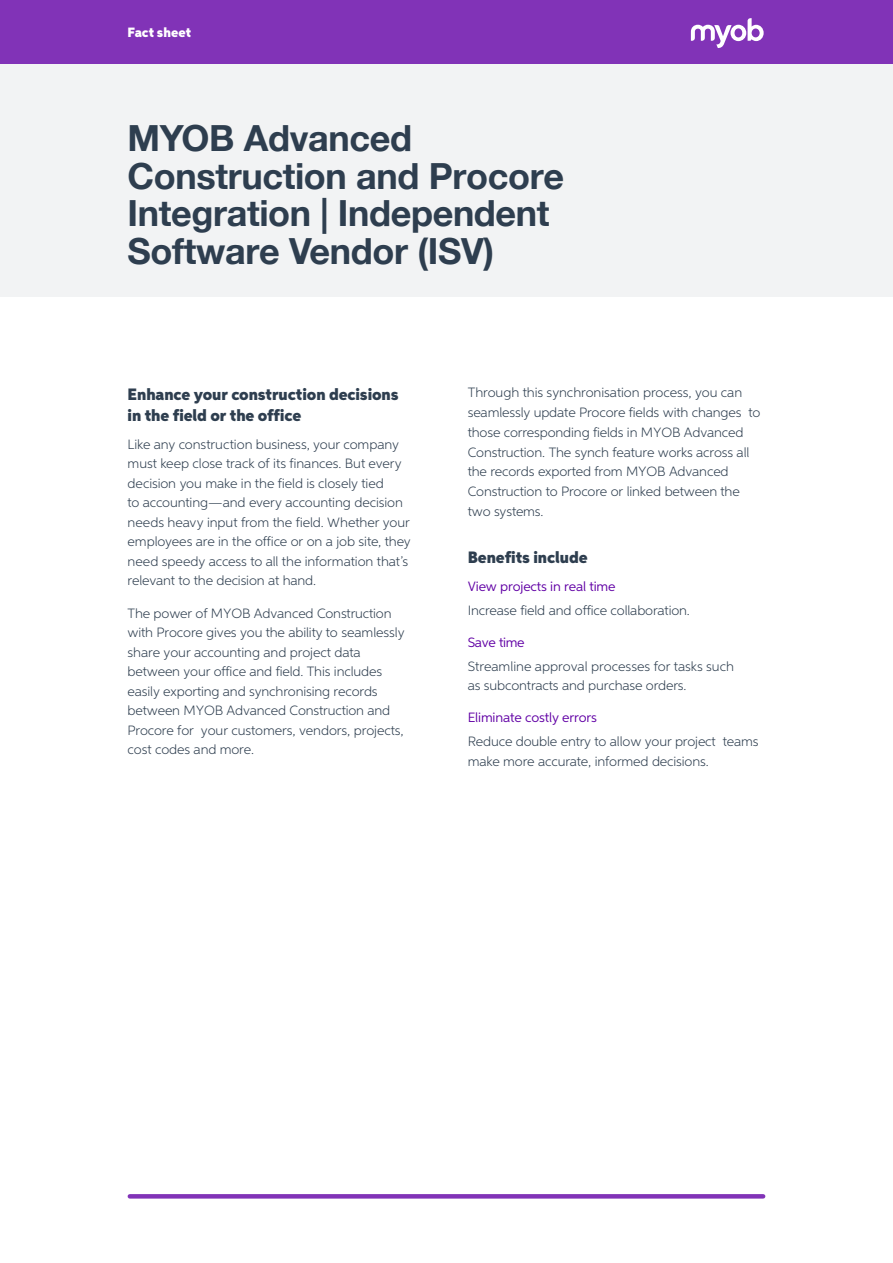
<style>
.page{position:relative;width:893px;height:1263px;background:#fff}
.page>*{position:absolute;margin:0;border:0;box-sizing:border-box;transform-origin:0 0}
.t1{font:700 36px/37.5px "Helvetica Neue";letter-spacing:-.01em;color:#2e3e4f}
.t2{font:900 16.5px/21px "Neutro MYOB";letter-spacing:-.005em;color:#2e3e4f}
.t3{font:300 13.5px/19.5px "Neutro MYOB";letter-spacing:-.01em;color:#2e3e4f}
.t4{font:13.5px "Neutro MYOB";letter-spacing:-.01em;color:#6100a5}
.t5{font:900 13.5px "Neutro MYOB";color:#fff}
</style>
<div class="page">
<div style="left:0;top:0;width:893px;height:64px;background:#8133b7"></div>
<svg style="left:691px;top:18px;width:73px;height:30px"></svg>
<div style="left:0;top:64px;width:893px;height:232px;background:#f2f3f4"></div>
<svg style="left:130px;top:1194px;width:633px;height:4px;fill:#8133b7"></svg>
<p class="t5" style="left:128px;top:24px;width:65px">Fact sheet</p>
<h1 class="t1" style="left:128px;top:120px;width:438px">MYOB Advanced<br>Construction and Procore<br>Integration | Independent<br>Software Vendor (ISV)</h1>
<p class="t2" style="left:128px;top:384px;width:272px">Enhance your construction decisions in the field or the office</p>
<p class="t3" style="left:128px;top:434px;width:285px">Like any construction business, your company must keep close track of its finances. But every decision you make in the field is closely tied<br>to accounting—and every accounting decision needs heavy input from the field. Whether your employees are in the office or on a job site, they need speedy access to all the information that’s relevant to the decision at hand.</p>
<p class="t3" style="left:128px;top:603px;width:279px">The power of MYOB Advanced Construction with Procore gives you the ability to seamlessly share your accounting and project data between your office and field. This includes easily exporting and synchronising records between MYOB Advanced Construction and Procore for your customers, vendors, projects, cost codes and more.</p>
<p class="t3" style="left:468px;top:382px;width:294px">Through this synchronisation process, you can seamlessly update Procore fields with changes to those corresponding fields in MYOB Advanced Construction. The synch feature works across all the records exported from MYOB Advanced Construction to Procore or linked between the two systems.</p>
<p class="t2" style="left:468px;top:547px;width:121px">Benefits include</p>
<p class="t4" style="left:468px;top:578px;width:149px">View projects in real time</p>
<p class="t3" style="left:468px;top:600px;width:224px">Increase field and office collaboration.</p>
<p class="t4" style="left:468px;top:634px;width:58px">Save time</p>
<p class="t3" style="left:468px;top:656px;width:268px">Streamline approval processes for tasks such as subcontracts and purchase orders.</p>
<p class="t4" style="left:468px;top:709px;width:131px">Eliminate costly errors</p>
<p class="t3" style="left:468px;top:731px;width:292px">Reduce double entry to allow your project teams make more accurate, informed decisions.</p>
</div>
